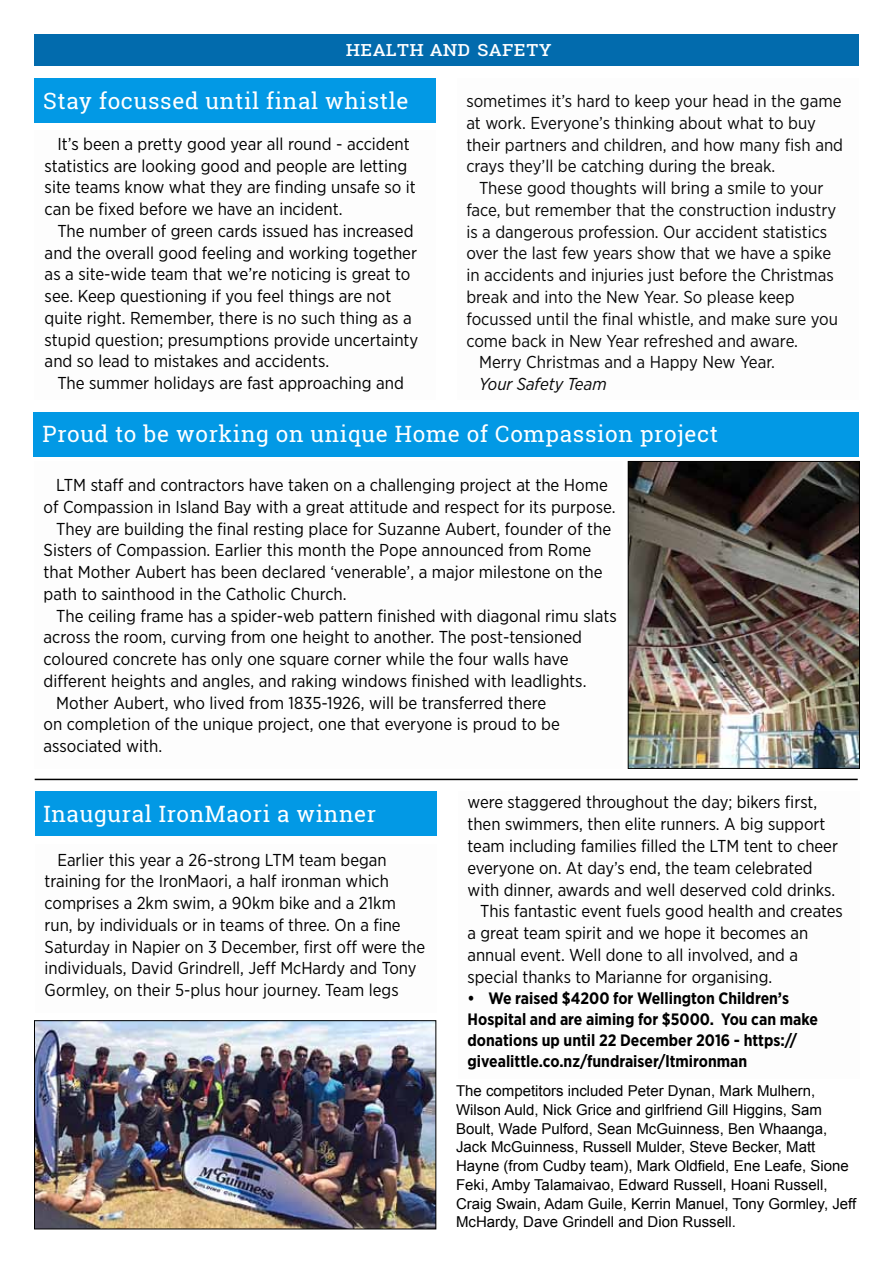
<style>
.page{position:relative;width:893px;height:1263px;background:#fff}
.page>*{position:absolute;margin:0;border:0;box-sizing:border-box;transform-origin:0 0}
.t1{font:22.5px "Roboto Slab";letter-spacing:.03em;color:#fff}
.t2{font:21px "Roboto Slab";letter-spacing:.03em;color:#fff}
.t3{font:17.25px/21.8px "Gotham Narrow";color:#000}
.t4{font:italic 17.25px "Gotham Narrow";color:#000}
.t5{font:700 16.5px/21px "Gotham Narrow";color:#000}
.t6{font:15px/18.8px "Arial";color:#000}
</style>
<div class="page">
<div style="left:34px;top:412px;width:825px;height:44px;background:#0299e5"></div>
<div style="left:35px;top:34px;width:824px;height:32px;background:#026bad"></div>
<img style="left:630px;top:463px;width:228px;height:304px">
<div style="left:628px;top:461px;width:232px;height:308px;border:1px solid #000"></div>
<img style="left:36px;top:1022px;width:398px;height:205px">
<div style="left:34px;top:1020px;width:402px;height:209px;border:1px solid #000"></div>
<div style="left:35px;top:78px;width:401px;height:45px;background:#0299e5"></div>
<hr style="left:35px;top:779px;width:823px;height:1px;background:#000">
<div style="left:35px;top:791px;width:402px;height:45px;background:#0299e5"></div>
<p class="t2" style="left:346px;top:34px;width:207px">HEALTH AND SAFETY</p>
<h1 class="t1" style="left:43px;top:85px;width:367px">Stay focussed until final whistle</h1>
<p class="t3" style="left:45px;top:133px;width:373px;text-indent:13px">It’s been a pretty good year all round - accident statistics are looking good and people are letting site teams know what they are finding unsafe so it can be fixed before we have an incident.</p>
<p class="t3" style="left:45px;top:220px;width:375px;text-indent:13px">The number of green cards issued has increased and the overall good feeling and working together as a site-wide team that we’re noticing is great to see. Keep questioning if you feel things are not quite right. Remember, there is no such thing as a stupid question; presumptions provide uncertainty and so lead to mistakes and accidents.</p>
<p class="t3" style="left:57px;top:372px;width:348px">The summer holidays are fast approaching and</p>
<p class="t3" style="left:466px;top:90px;width:378px">sometimes it’s hard to keep your head in the game at work. Everyone’s thinking about what to buy their partners and children, and how many fish and crays they’ll be catching during the break.</p>
<p class="t3" style="left:479px;top:177px;width:346px">These good thoughts will bring a smile to your</p>
<p class="t3" style="left:466px;top:199px;width:371px">face, but remember that the construction industry</p>
<p class="t3" style="left:466px;top:220px;width:362px">is a dangerous profession. Our accident statistics</p>
<p class="t3" style="left:466px;top:242px;width:366px">over the last few years show that we have a spike</p>
<p class="t3" style="left:466px;top:264px;width:369px">in accidents and injuries just before the Christmas</p>
<p class="t3" style="left:466px;top:286px;width:330px">break and into the New Year. So please keep</p>
<p class="t3" style="left:466px;top:307px;width:373px">focussed until the final whistle, and make sure you</p>
<p class="t3" style="left:466px;top:329px;width:333px">come back in New Year refreshed and aware.</p>
<p class="t3" style="left:479px;top:351px;width:297px">Merry Christmas and a Happy New Year.</p>
<p class="t4" style="left:479px;top:373px;width:129px">Your Safety Team</p>
<h1 class="t1" style="left:42px;top:419px;width:677px">Proud to be working on unique Home of Compassion project</h1>
<p class="t3" style="left:56px;top:474px;width:553px">LTM staff and contractors have taken on a challenging project at the Home</p>
<p class="t3" style="left:44px;top:495px;width:573px">of Compassion in Island Bay with a great attitude and respect for its purpose.</p>
<p class="t3" style="left:56px;top:517px;width:556px">They are building the final resting place for Suzanne Aubert, founder of the</p>
<p class="t3" style="left:44px;top:539px;width:549px">Sisters of Compassion. Earlier this month the Pope announced from Rome</p>
<p class="t3" style="left:44px;top:561px;width:561px">that Mother Aubert has been declared ‘venerable’, a major milestone on the</p>
<p class="t3" style="left:44px;top:582px;width:305px">path to sainthood in the Catholic Church.</p>
<p class="t3" style="left:56px;top:604px;width:562px">The ceiling frame has a spider-web pattern finished with diagonal rimu slats</p>
<p class="t3" style="left:44px;top:626px;width:540px">across the room, curving from one height to another. The post-tensioned</p>
<p class="t3" style="left:44px;top:648px;width:527px">coloured concrete has only one square corner while the four walls have</p>
<p class="t3" style="left:44px;top:669px;width:544px">different heights and angles, and raking windows finished with leadlights.</p>
<p class="t3" style="left:56px;top:691px;width:492px">Mother Aubert, who lived from 1835-1926, will be transferred there</p>
<p class="t3" style="left:44px;top:713px;width:518px">on completion of the unique project, one that everyone is proud to be</p>
<p class="t3" style="left:44px;top:735px;width:120px">associated with.</p>
<h1 class="t1" style="left:44px;top:798px;width:334px">Inaugural IronMaori a winner</h1>
<p class="t3" style="left:45px;top:848px;width:382px;text-indent:13px">Earlier this year a 26-strong LTM team began training for the IronMaori, a half ironman which comprises a 2km swim, a 90km bike and a 21km run, by individuals or in teams of three. On a fine Saturday in Napier on 3 December, first off were the individuals, David Grindrell, Jeff McHardy and Tony Gormley, on their 5-plus hour journey. Team legs</p>
<p class="t3" style="left:468px;top:791px;width:351px">were staggered throughout the day; bikers first,</p>
<p class="t3" style="left:468px;top:813px;width:359px">then swimmers, then elite runners. A big support</p>
<p class="t3" style="left:468px;top:835px;width:372px">team including families filled the LTM tent to cheer</p>
<p class="t3" style="left:468px;top:856px;width:347px">everyone on. At day’s end, the team celebrated</p>
<p class="t3" style="left:468px;top:878px;width:369px">with dinner, awards and well deserved cold drinks.</p>
<p class="t3" style="left:480px;top:900px;width:364px">This fantastic event fuels good health and creates</p>
<p class="t3" style="left:468px;top:922px;width:342px">a great team spirit and we hope it becomes an</p>
<p class="t3" style="left:468px;top:943px;width:332px">annual event. Well done to all involved, and a</p>
<p class="t3" style="left:468px;top:965px;width:306px">special thanks to Marianne for organising.</p>
<p class="t5" style="left:468px;top:987px;width:352px">• We raised $4200 for Wellington Children’s Hospital and are aiming for $5000. You can make donations up until 22 December 2016 - https:// givealittle.co.nz/fundraiser/ltmironman</p>
<p class="t6" style="left:456px;top:1081px;width:402px">The competitors included Peter Dynan, Mark Mulhern, Wilson Auld, Nick Grice and girlfriend Gill Higgins, Sam Boult, Wade Pulford, Sean McGuinness, Ben Whaanga, Jack McGuinness, Russell Mulder, Steve Becker, Matt Hayne (from Cudby team), Mark Oldfield, Ene Leafe, Sione Feki, Amby Talamaivao, Edward Russell, Hoani Russell, Craig Swain, Adam Guile, Kerrin Manuel, Tony Gormley, Jeff McHardy, Dave Grindell and Dion Russell.</p>
</div>
